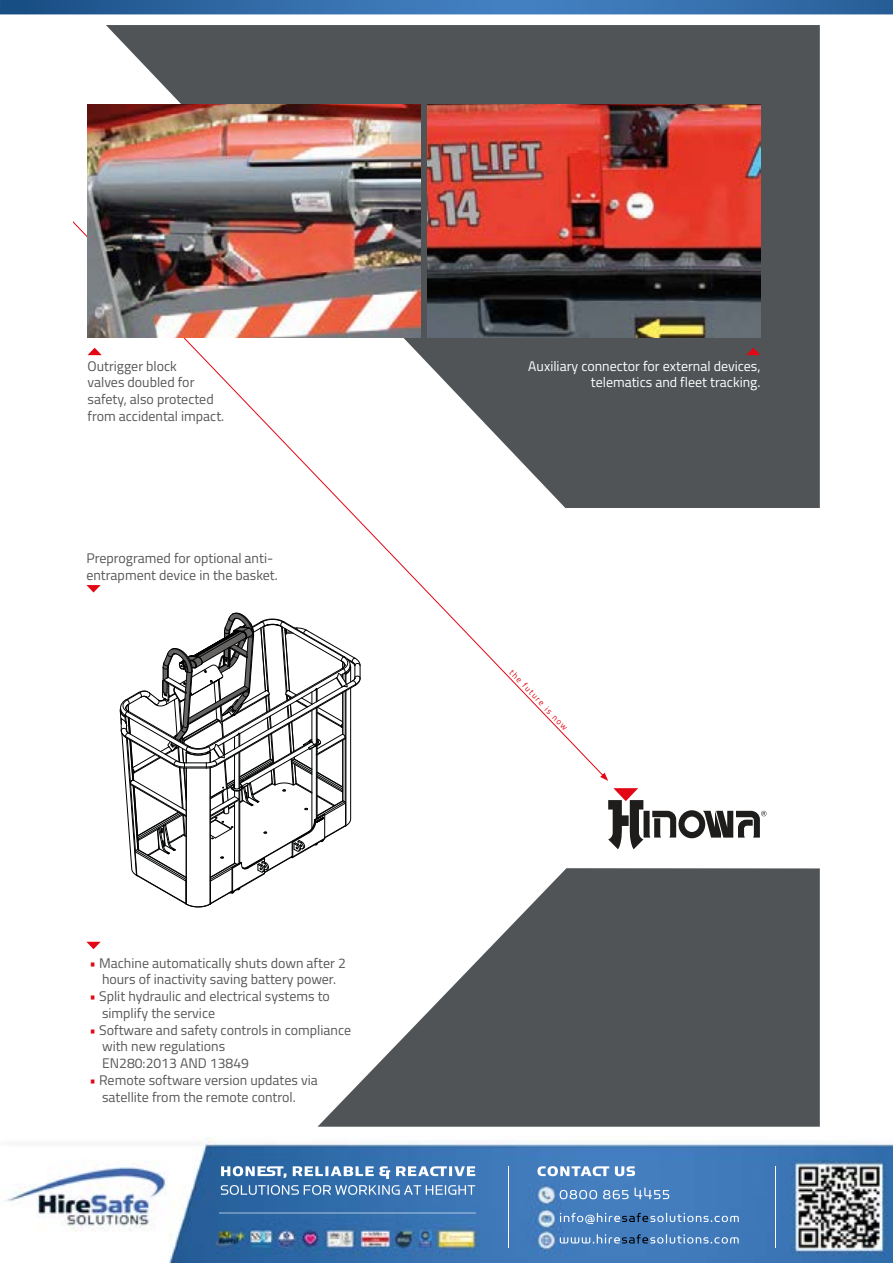
<style>
.page{position:relative;width:893px;height:1263px;background:#fff}
.page>*{position:absolute;margin:0;border:0;box-sizing:border-box;transform-origin:0 0}
.t1{font:13.95px/16.8px "Titillium";color:#575756}
.t2{font:13.95px/16.8px "Titillium";color:#fff;text-align:right}
.t3{font:8.4px "Titillium";color:#e30613}
.s1{color:#e30613}
</style>
<div class="page">
<svg style="left:0;top:0;width:893px;height:14px;background:#326ca9"></svg>
<img style="left:5px;top:1137px;width:888px;height:126px">
<img style="left:508px;top:1166px;width:1px;height:81px">
<img style="left:775px;top:1166px;width:1px;height:81px">
<img style="left:220px;top:1213px;width:255px;height:1px">
<div style="left:106px;top:25px;width:714px;height:483px;background:#505456"></div>
<svg style="left:73px;top:123px;width:531px;height:650px"></svg>
<svg style="left:600px;top:773px;width:8px;height:8px"></svg>
<svg style="left:608px;top:788px;width:158px;height:61px"></svg>
<img style="left:427px;top:104px;width:333px;height:234px">
<svg style="left:120px;top:613px;width:241px;height:294px"></svg>
<svg style="left:746px;top:348px;width:14px;height:7px"></svg>
<svg style="left:86px;top:585px;width:15px;height:7px"></svg>
<svg style="left:86px;top:942px;width:15px;height:7px"></svg>
<svg style="left:318px;top:868px;width:502px;height:259px;fill:#505456"></svg>
<svg style="left:88px;top:348px;width:14px;height:7px"></svg>
<img style="left:88px;top:104px;width:332px;height:234px">
<p class="t1" style="left:88px;top:357px;width:138px">Outrigger block<br>valves doubled for safety, also protected from accidental impact.</p>
<p class="t1" style="left:86px;top:549px;width:193px">Preprogramed for optional anti&shy;entrapment device in the basket.</p>
<p class="t1" style="left:89px;top:954px;width:258px;text-align:center"><span class="s1">•</span> Machine automatically shuts down after 2 hours of inactivity saving battery power.</p>
<p class="t1" style="left:102px;top:987px;width:229px;text-indent:-13px"><span class="s1">•</span> Split hydraulic and electrical systems to simplify the service</p>
<p class="t1" style="left:102px;top:1021px;width:251px;text-indent:-13px"><span class="s1">•</span> Software and safety controls in compliance with new regulations<br>EN280:2013 AND 13849</p>
<p class="t1" style="left:102px;top:1071px;width:217px;text-indent:-13px"><span class="s1">•</span> Remote software version updates via satellite from the remote control.</p>
<p class="t2" style="left:528px;top:357px;width:234px">Auxiliary connector for external devices, telematics and fleet tracking.</p>
<p class="t3" style="left:515px;top:667px;width:81px;rotate:46deg">the future is now</p>
</div>
